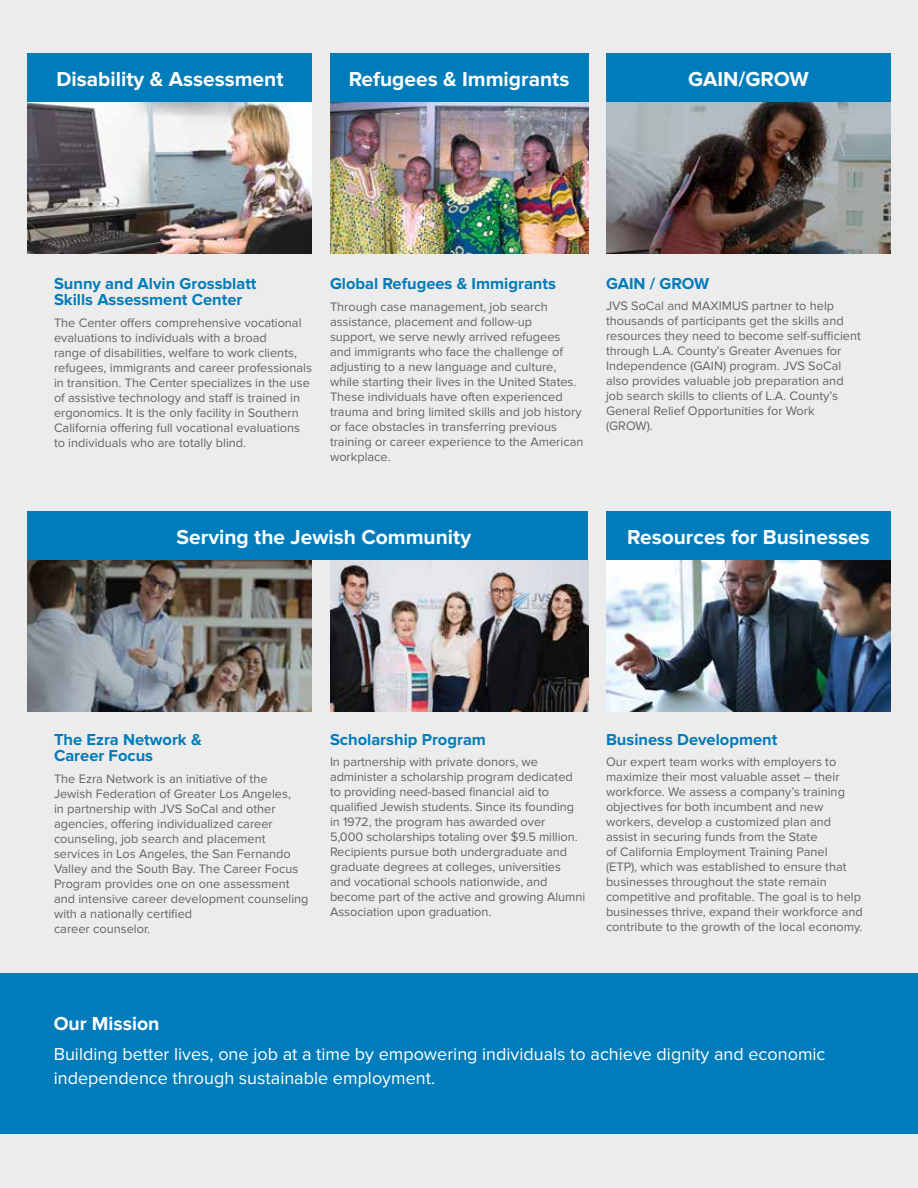
<style>
.page{position:relative;width:918px;height:1188px;background:#ececed}
.page>*{position:absolute;margin:0;border:0;box-sizing:border-box;transform-origin:0 0}
.t1{font:700 21px "Proxima Nova";color:#fff}
.t2{font:700 19.5px "Proxima Nova";color:#fff}
.t3{font:18px/24px "Proxima Nova";color:#fff}
.t4{font:700 16.5px/16.5px "Proxima Nova";color:#007cba}
.t5{font:12.75px/15px "Proxima Nova";color:#636466}
</style>
<div class="page">
<img style="left:606px;top:102px;width:285px;height:151px">
<img style="left:330px;top:102px;width:258px;height:151px">
<img style="left:27px;top:102px;width:285px;height:151px">
<div style="left:27px;top:54px;width:285px;height:48px;background:#007cba"></div>
<div style="left:330px;top:54px;width:258px;height:48px;background:#007cba"></div>
<div style="left:606px;top:54px;width:285px;height:48px;background:#007cba"></div>
<img style="left:606px;top:560px;width:285px;height:151px">
<img style="left:330px;top:560px;width:258px;height:151px">
<img style="left:27px;top:560px;width:285px;height:151px">
<div style="left:27px;top:512px;width:561px;height:48px;background:#007cba"></div>
<div style="left:606px;top:512px;width:285px;height:48px;background:#007cba"></div>
<div style="left:0;top:974px;width:918px;height:160px;background:#007cba"></div>
<h1 class="t1" style="left:56px;top:67px;width:229px">Disability &amp; Assessment</h1>
<h1 class="t1" style="left:688px;top:67px;width:122px">GAIN/GROW</h1>
<h1 class="t1" style="left:349px;top:67px;width:222px">Refugees &amp; Immigrants</h1>
<p class="t4" style="left:54px;top:275px;width:204px">Sunny and Alvin Grossblatt<br>Skills Assessment Center</p>
<p class="t5" style="left:54px;top:315px;width:260px">The Center offers comprehensive vocational evaluations to individuals with a broad<br>range of disabilities, welfare to work clients, refugees, immigrants and career professionals in transition. The Center specializes in the use of assistive technology and staff is trained in ergonomics. It is the only facility in Southern California offering full vocational evaluations to individuals who are totally blind.</p>
<p class="t4" style="left:330px;top:276px;width:227px">Global Refugees &amp; Immigrants</p>
<p class="t5" style="left:330px;top:300px;width:255px">Through case management, job search assistance, placement and follow-up<br>support, we serve newly arrived refugees and immigrants who face the challenge of adjusting to a new language and culture, while starting their lives in the United States.<br>These individuals have often experienced trauma and bring limited skills and job history or face obstacles in transferring previous training or career experience to the American workplace.</p>
<p class="t4" style="left:606px;top:275px;width:105px">GAIN / GROW</p>
<p class="t5" style="left:606px;top:299px;width:256px">JVS SoCal and MAXIMUS partner to help thousands of participants get the skills and resources they need to become self-sufficient through L.A. County’s Greater Avenues for Independence (GAIN) program. JVS SoCal also provides valuable job preparation and job search skills to clients of L.A. County’s General Relief Opportunities for Work (GROW).</p>
<h1 class="t1" style="left:177px;top:525px;width:296px">Serving the Jewish Community</h1>
<h1 class="t1" style="left:627px;top:525px;width:244px">Resources for Businesses</h1>
<p class="t4" style="left:54px;top:731px;width:149px">The Ezra Network &amp;<br>Career Focus</p>
<p class="t5" style="left:54px;top:771px;width:256px">The Ezra Network is an initiative of the Jewish Federation of Greater Los Angeles,<br>in partnership with JVS SoCal and other agencies, offering individualized career counseling, job search and placement services in Los Angeles, the San Fernando Valley and the South Bay. The Career Focus Program provides one on one assessment and intensive career development counseling with a nationally certified<br>career counselor.</p>
<p class="t4" style="left:330px;top:731px;width:158px">Scholarship Program</p>
<p class="t5" style="left:330px;top:755px;width:257px">In partnership with private donors, we administer a scholarship program dedicated to providing need-based financial aid to qualified Jewish students. Since its founding in 1972, the program has awarded over<br>5,000 scholarships totaling over $9.5 million.<br>Recipients pursue both undergraduate and graduate degrees at colleges, universities<br>and vocational schools nationwide, and become part of the active and growing Alumni Association upon graduation.</p>
<p class="t4" style="left:606px;top:731px;width:173px">Business Development</p>
<p class="t5" style="left:606px;top:755px;width:258px">Our expert team works with employers to maximize their most valuable asset – their workforce. We assess a company’s training objectives for both incumbent and new workers, develop a customized plan and assist in securing funds from the State<br>of California Employment Training Panel<br>(ETP), which was established to ensure that businesses throughout the state remain competitive and profitable. The goal is to help businesses thrive, expand their workforce and contribute to the growth of the local economy.</p>
<h2 class="t2" style="left:54px;top:1012px;width:107px">Our Mission</h2>
<h3 class="t3" style="left:54px;top:1042px;width:773px">Building better lives, one job at a time by empowering individuals to achieve dignity and economic independence through sustainable employment.</h3>
</div>
